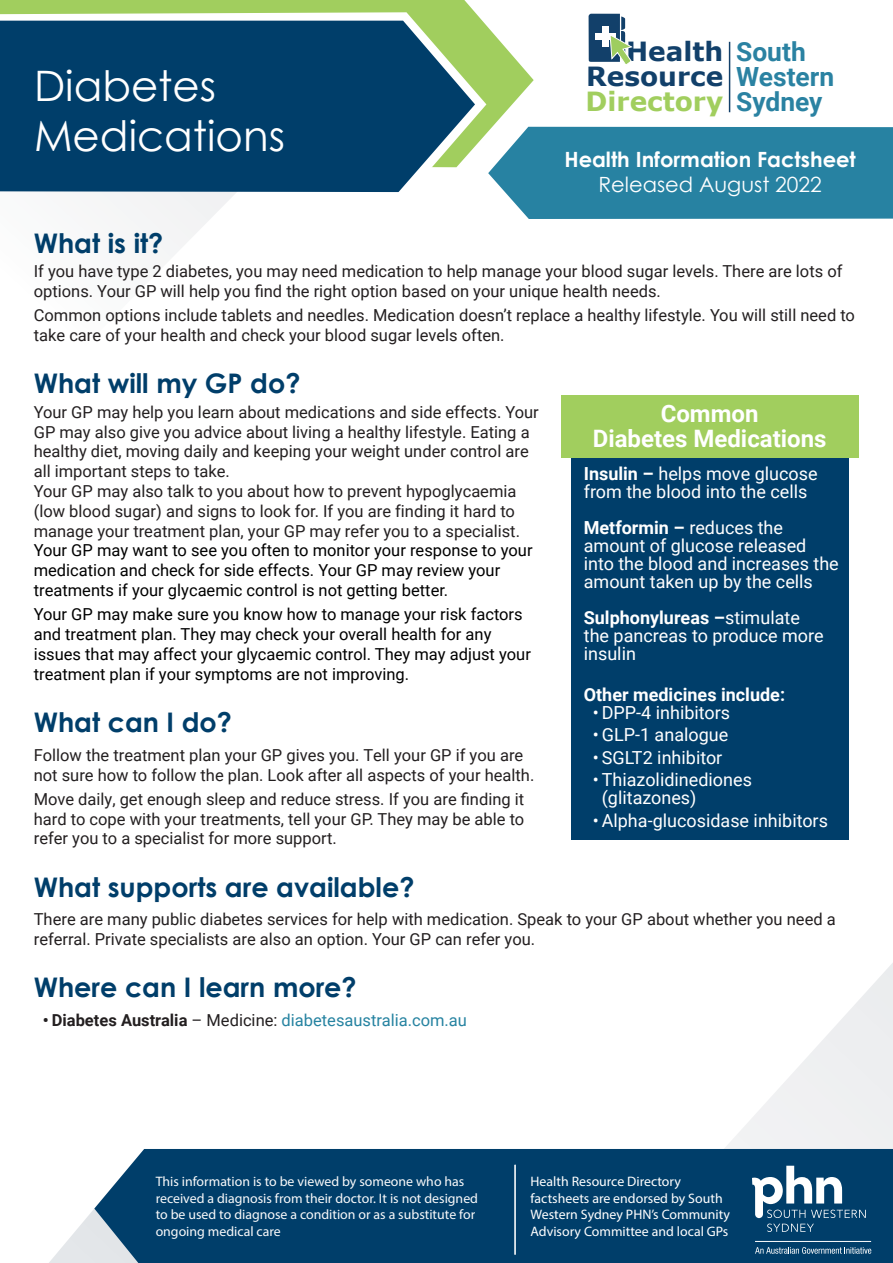
<style>
.page{position:relative;width:893px;height:1263px;background:#fff}
.page>*{position:absolute;margin:0;border:0;box-sizing:border-box;transform-origin:0 0}
.t1{font:42px "Century Gothic";color:#fff}
.t2{font:700 27px "Century Gothic";color:#003e6a}
.t3{font:700 26.4px/25px "Roboto";color:#2a82a2}
.t4{font:700 26.4px/25px "Verdana";color:#12406a;text-align:right}
.t5{font:700 26.4px "Verdana";color:#a1ce5e}
.t6{font:700 24px/25.5px "Roboto";color:#fff;text-align:center}
.t7{font:700 21px "Century Gothic";color:#fff}
.t8{font:21px "Century Gothic";color:#fff}
.t9{font:18px/18px "Roboto";color:#fff}
.t10{font:700 18px "Roboto";color:#fff}
.t11{font:16.5px/19.8px "Roboto";color:#231f20}
.t12{font:16.5px/19.8px "Roboto";color:#000101}
.t13{font:16.5px "Roboto";color:#2683a1}
.t14{font:13.8px/16.5px "Myriad Pro";color:#f9f9fa}
.t15{font:13.8px/16.5px "Myriad Pro";color:#fff}
.s1{font-weight:700;color:#231f20}
.s2{color:#231f20}
.s3{font-weight:700}
</style>
<div class="page">
<svg style="left:104px;top:195px;width:129px;height:62px"></svg>
<svg style="left:0;top:0;width:534px;height:134px;fill:#a1ce5e"></svg>
<svg style="left:589px;top:14px;width:42px;height:50px"></svg>
<hr style="left:729px;top:42px;width:1px;height:70px;background:#12406a">
<svg style="left:488px;top:127px;width:405px;height:92px;background:#3489a7"></svg>
<svg style="left:0;top:12px;width:486px;height:183px;background:#225977"></svg>
<svg style="left:724px;top:963px;width:169px;height:186px"></svg>
<svg style="left:49px;top:1209px;width:45px;height:54px"></svg>
<div style="left:94px;top:1149px;width:799px;height:114px;background:#003e6a"></div>
<svg style="left:752px;top:1166px;width:114px;height:66px"></svg>
<svg style="left:755px;top:1247px;width:116px;height:7px"></svg>
<hr style="left:514px;top:1165px;width:2px;height:90px;background:#fff">
<div style="left:571px;top:443px;width:277px;height:396px;background:#003e6a"></div>
<div style="left:561px;top:395px;width:298px;height:63px;background:#a1ce5e"></div>
<h1 class="t1" style="left:34px;top:56px;width:184px">Diabetes</h1>
<h1 class="t1" style="left:34px;top:107px;width:252px">Medications</h1>
<h3 class="t4" style="left:586px;top:39px;width:139px">Health<br>Resource</h3>
<h3 class="t5" style="left:586px;top:83px;width:139px">Directory</h3>
<h3 class="t3" style="left:736px;top:39px;width:100px">South<br>Western</h3>
<h3 class="t3" style="left:736px;top:89px;width:88px">Sydney</h3>
<p class="t7" style="left:564px;top:144px;width:293px">Health Information Factsheet</p>
<p class="t8" style="left:598px;top:170px;width:225px">Released August 2022</p>
<h2 class="t2" style="left:34px;top:223px;width:131px">What is it?</h2>
<p class="t11" style="left:34px;top:261px;width:810px">If you have type 2 diabetes, you may need medication to help manage your blood sugar levels. There are lots of options. Your GP will help you find the right option based on your unique health needs.</p>
<p class="t11" style="left:34px;top:305px;width:823px">Common options include tablets and needles. Medication doesn’t replace a healthy lifestyle. You will still need to take care of your health and check your blood sugar levels often.</p>
<h2 class="t2" style="left:34px;top:363px;width:268px">What will my GP do?</h2>
<p class="t11" style="left:34px;top:401px;width:506px">Your GP may help you learn about medications and side effects. Your GP may also give you advice about living a healthy lifestyle. Eating a healthy diet, moving daily and keeping your weight under control are all important steps to take.<br>Your GP may also talk to you about how to prevent hypoglycaemia (low blood sugar) and signs to look for. If you are finding it hard to manage your treatment plan, your GP may refer you to a specialist.</p>
<p class="t12" style="left:34px;top:540px;width:500px">Your GP may want to see you often to monitor your response to your medication and check for side effects. Your GP may review your treatments if your glycaemic control is not getting better.</p>
<p class="t12" style="left:34px;top:604px;width:499px">Your GP may make sure you know how to manage your risk factors and treatment plan. They may check your overall health for any issues that may affect your glycaemic control. They may adjust your treatment plan if your symptoms are not improving.</p>
<h2 class="t2" style="left:34px;top:702px;width:200px">What can I do?</h2>
<p class="t11" style="left:34px;top:744px;width:502px">Follow the treatment plan your GP gives you. Tell your GP if you are not sure how to follow the plan. Look after all aspects of your health.</p>
<p class="t11" style="left:34px;top:788px;width:492px;text-align:justify">Move daily, get enough sleep and reduce stress. If you are finding it hard to cope with your treatments, tell your GP. They may be able to refer you to a specialist for more support.</p>
<h2 class="t2" style="left:34px;top:866px;width:382px">What supports are available?</h2>
<p class="t11" style="left:34px;top:909px;width:803px">There are many public diabetes services for help with medication. Speak to your GP about whether you need a referral. Private specialists are also an option. Your GP can refer you.</p>
<h2 class="t2" style="left:34px;top:967px;width:324px">Where can I learn more?</h2>
<p class="t13" style="left:43px;top:1009px;width:426px"><span class="s1">• Diabetes Australia</span> <span class="s2">– Medicine:</span> diabetesaustralia.com.au</p>
<h3 class="t6" style="left:593px;top:400px;width:235px">Common<br>Diabetes Medications</h3>
<p class="t9" style="left:584px;top:464px;width:235px"><span class="s3">Insulin –</span> helps move glucose from the blood into the cells</p>
<p class="t9" style="left:584px;top:518px;width:257px"><span class="s3">Metformin –</span> reduces the amount of glucose released into the blood and increases the amount taken up by the cells</p>
<p class="t9" style="left:584px;top:608px;width:242px"><span class="s3">Sulphonylureas –</span>stimulate the pancreas to produce more insulin</p>
<p class="t10" style="left:584px;top:682px;width:203px">Other medicines include:</p>
<p class="t9" style="left:593px;top:703px;width:139px">• DPP-4 inhibitors</p>
<p class="t9" style="left:593px;top:725px;width:137px">• GLP-1 analogue</p>
<p class="t9" style="left:593px;top:748px;width:131px">• SGLT2 inhibitor</p>
<p class="t9" style="left:602px;top:770px;width:152px;text-indent:-9px">• Thiazolidinediones (glitazones)</p>
<p class="t9" style="left:593px;top:811px;width:237px">• Alpha-glucosidase inhibitors</p>
<p class="t14" style="left:156px;top:1173px;width:324px">This information is to be viewed by someone who has received a diagnosis from their doctor. It is not designed to be used to diagnose a condition or as a substitute for ongoing medical care</p>
<p class="t15" style="left:531px;top:1173px;width:201px">Health Resource Directory factsheets are endorsed by South<br>Western Sydney PHN’s Community<br>Advisory Committee and local GPs</p>
</div>
